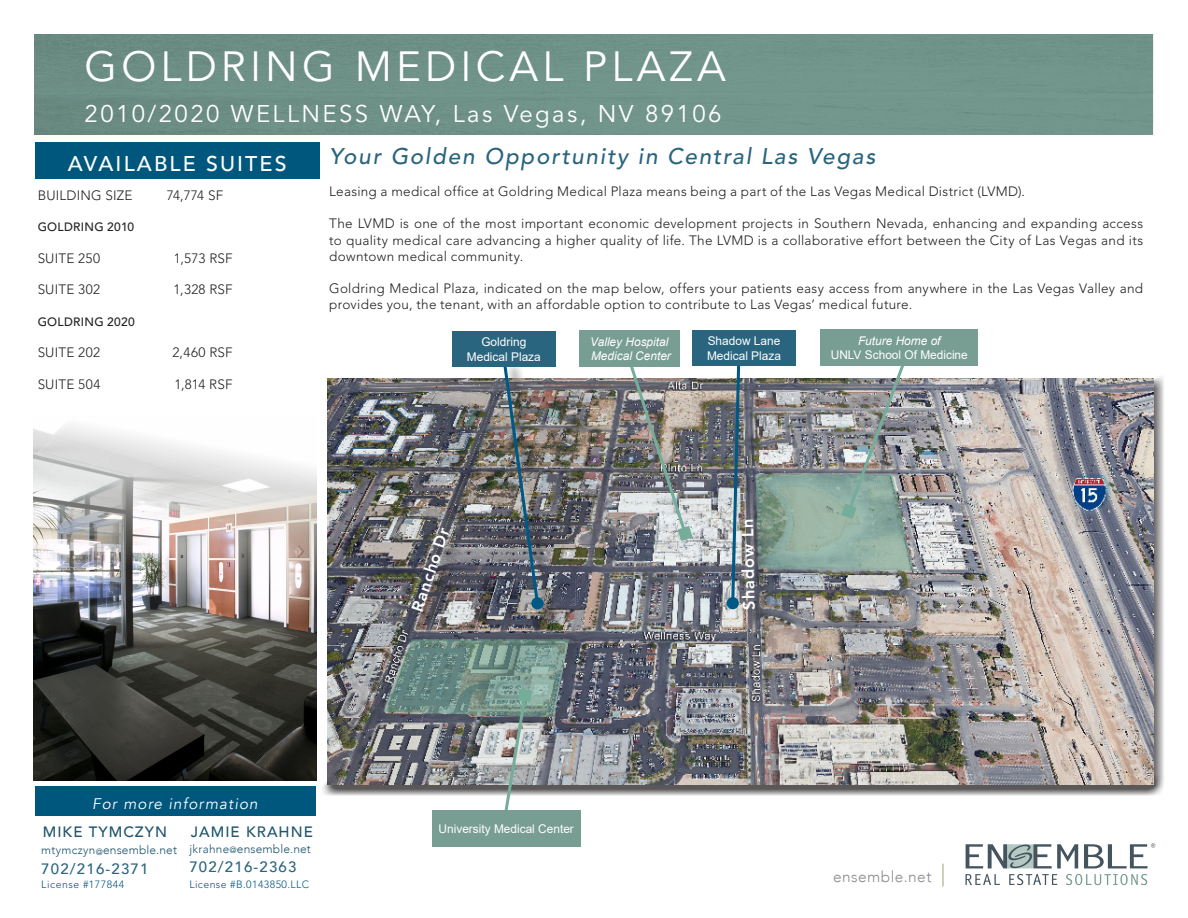
<style>
.page{position:relative;width:1188px;height:918px;background:#fff}
.page>*{position:absolute;margin:0;border:0;box-sizing:border-box;transform-origin:0 0}
.t1{font:41.85px "Avenir LT Std";letter-spacing:.1em;color:#fff}
.t2{font:24px "Avenir LT Std";letter-spacing:.1em;color:#fff}
.t3{font:italic 500 22.5px "Avenir LT Std";letter-spacing:.08em;color:#29657e}
.t4{font:500 21.3px "Avenir";letter-spacing:.1em;color:#fff}
.t5{font:800 16.5px "Avenir LT Std";color:#fff}
.t6{font:300 15.45px "Avenir";letter-spacing:.025em;color:#8a8c8f}
.t7{font:italic 15.3px "Avenir";letter-spacing:.07em;color:#fff}
.t8{font:500 15px "Avenir";letter-spacing:.08em;color:#29657e}
.t9{font:500 15px "Avenir";letter-spacing:.07em;color:#20556e}
.t10{font:300 13.5px/16.2px "Avenir LT Std";letter-spacing:.02em;color:#231f20;text-align:justify}
.t11{font:12px "Arial";color:#fff}
.t12{font:300 12px "Avenir";letter-spacing:.01em;color:#20556e}
.t13{font:italic 12px "Arial";color:#fff}
.t14{font:500 12px "Avenir LT Std";letter-spacing:.025em;color:#231f20}
.t15{font:300 10.5px "Avenir LT Std";letter-spacing:.04em;color:#00577d}
.s1{font-size:11.7px}
.s2{font-size:9px}
</style>
<div class="page">
<div style="left:35px;top:142px;width:285px;height:37px;background:#00577d"></div>
<hr style="left:942px;top:864px;width:2px;height:22px;background:#a0ad89">
<svg style="left:966px;top:843px;width:189px;height:25px"></svg>
<svg style="left:966px;top:874px;width:34px;height:11px"></svg>
<svg style="left:1009px;top:874px;width:48px;height:11px"></svg>
<svg style="left:1066px;top:874px;width:81px;height:11px"></svg>
<div style="left:35px;top:786px;width:280px;height:30px;background:#00577d"></div>
<div style="left:35px;top:34px;width:1118px;height:101px;background:#709389"></div>
<div style="left:319px;top:371px;width:845px;height:425px;background:#231f20;opacity:.75"></div>
<img style="left:328px;top:378px;width:825px;height:407px">
<img style="left:626px;top:367px;width:67px;height:174px">
<img style="left:756px;top:344px;width:157px;height:226px">
<div style="left:821px;top:329px;width:157px;height:37px;background:#789d92"></div>
<div style="left:432px;top:810px;width:149px;height:37px;background:#789d92"></div>
<div style="left:505px;top:360px;width:57px;height:268px;background:#231f20;opacity:.75"></div>
<img style="left:500px;top:367px;width:41px;height:240px">
<div style="left:531px;top:597px;width:13px;height:12px;background:#005984;border-radius:50%"></div>
<img style="left:33px;top:425px;width:284px;height:355px">
<div style="left:452px;top:331px;width:103px;height:36px;background:#29657e"></div>
<img style="left:383px;top:639px;width:186px;height:171px">
<div style="left:415px;top:531px;width:51px;height:98px;background:#231f20;opacity:.75"></div>
<div style="left:744px;top:522px;width:29px;height:105px;background:#231f20;opacity:.75"></div>
<img style="left:730px;top:366px;width:12px;height:240px">
<div style="left:726px;top:597px;width:13px;height:12px;background:#005984;border-radius:50%"></div>
<div style="left:692px;top:330px;width:104px;height:36px;background:#29657e"></div>
<div style="left:579px;top:330px;width:101px;height:37px;background:#789d92"></div>
<p class="t1" style="left:85px;top:43px;width:643px">GOLDRING MEDICAL PLAZA</p>
<p class="t2" style="left:85px;top:100px;width:638px">2010/2020 WELLNESS WAY, Las Vegas, NV 89106</p>
<p class="t4" style="left:68px;top:146px;width:220px">AVAILABLE SUITES</p>
<p class="t10" style="left:38px;top:187px;width:96px">BUILDING SIZE</p>
<p class="t10" style="left:167px;top:187px;width:58px">74,774 SF</p>
<p class="t14" style="left:38px;top:220px;width:98px">GOLDRING 2010</p>
<p class="t10" style="left:38px;top:250px;width:64px">SUITE 250</p>
<p class="t10" style="left:174px;top:250px;width:60px">1,573 RSF</p>
<p class="t10" style="left:38px;top:281px;width:64px">SUITE 302</p>
<p class="t10" style="left:174px;top:281px;width:61px">1,328 RSF</p>
<p class="t14" style="left:38px;top:315px;width:99px">GOLDRING 2020</p>
<p class="t10" style="left:38px;top:344px;width:64px">SUITE 202</p>
<p class="t10" style="left:172px;top:344px;width:62px">2,460 RSF</p>
<p class="t10" style="left:38px;top:376px;width:64px">SUITE 504</p>
<p class="t10" style="left:175px;top:376px;width:59px">1,814 RSF</p>
<p class="t3" style="left:329px;top:143px;width:548px">Your Golden Opportunity in Central Las Vegas</p>
<p class="t10" style="left:329px;top:183px;width:697px">Leasing a medical office at Goldring Medical Plaza means being a part of the Las Vegas Medical District (LVMD).</p>
<p class="t10" style="left:329px;top:216px;width:816px">The LVMD is one of the most important economic development projects in Southern Nevada, enhancing and expanding access to quality medical care advancing a higher quality of life. The LVMD is a collaborative effort between the City of Las Vegas and its downtown medical community.</p>
<p class="t10" style="left:329px;top:281px;width:815px">Goldring Medical Plaza, indicated on the map below, offers your patients easy access from anywhere in the Las Vegas Valley and provides you, the tenant, with an affordable option to contribute to Las Vegas’ medical future.</p>
<p class="t11" style="left:481px;top:334px;width:46px">Goldring</p>
<p class="t11" style="left:467px;top:348px;width:75px">Medical Plaza</p>
<p class="t13" style="left:858px;top:333px;width:84px">Future Home of</p>
<p class="t11" style="left:831px;top:346px;width:139px">UNLV School Of Medicine</p>
<p class="t11" style="left:708px;top:333px;width:74px">Shadow Lane</p>
<p class="t11" style="left:707px;top:347px;width:75px">Medical Plaza</p>
<p class="t13" style="left:590px;top:334px;width:80px">Valley Hospital</p>
<p class="t13" style="left:591px;top:348px;width:81px">Medical Center</p>
<p class="t5" style="left:407px;top:608px;width:89px;rotate:-71deg">Rancho Dr</p>
<p class="t5" style="left:739px;top:610px;width:93px;rotate:-91deg">Shadow Ln</p>
<p class="t7" style="left:92px;top:794px;width:167px">For more information</p>
<p class="t9" style="left:43px;top:818px;width:126px">MIKE TYMCZYN</p>
<p class="t12" style="left:41px;top:843px;width:137px"><span class="s1">mtymczyn</span><span class="s2">@</span>ensemble.net</p>
<p class="t8" style="left:41px;top:856px;width:109px">702/216-2371</p>
<p class="t15" style="left:41px;top:878px;width:85px">License #177844</p>
<p class="t9" style="left:191px;top:818px;width:124px">JAMIE KRAHNE</p>
<p class="t12" style="left:189px;top:841px;width:123px"><span class="s1">jkrahne</span><span class="s2">@</span>ensemble.net</p>
<p class="t8" style="left:189px;top:854px;width:109px">702/216-2363</p>
<p class="t15" style="left:189px;top:878px;width:122px">License #B.0143850.LLC</p>
<p class="t11" style="left:439px;top:821px;width:137px">University Medical Center</p>
<p class="t6" style="left:833px;top:867px;width:100px">ensemble.net</p>
</div>
